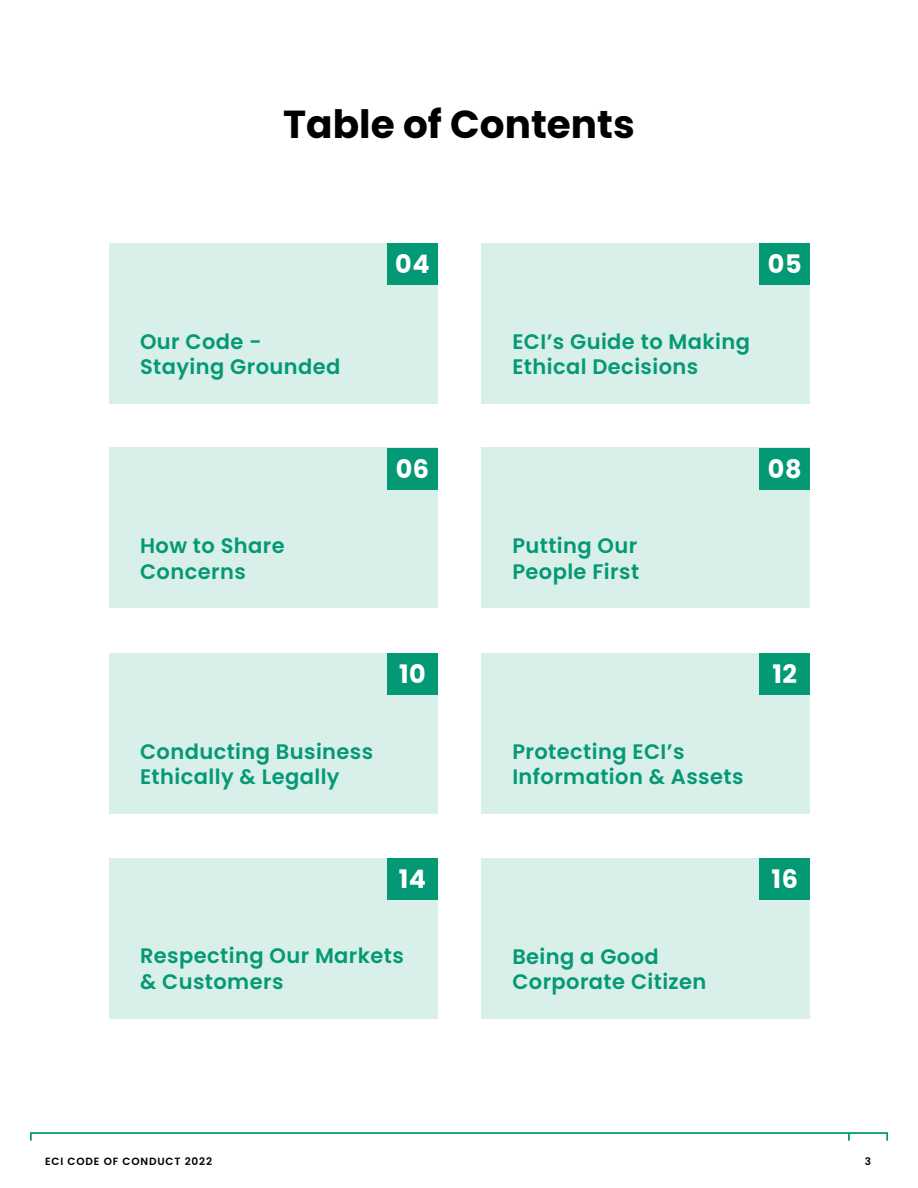
<style>
.page{position:relative;width:918px;height:1188px;background:#fff}
.page>*{position:absolute;margin:0;border:0;box-sizing:border-box;transform-origin:0 0}
.t1{font:700 39px "Poppins";color:#000}
.t2{font:700 25.5px "Poppins";letter-spacing:.02em;color:#fff}
.t3{font:600 21px/25.5px "Poppins";letter-spacing:.02em;color:#039974}
.t4{font:600 10.5px "Poppins";letter-spacing:.08em;color:#000}
</style>
<div class="page">
<svg style="left:30px;top:1132px;width:858px;height:9px"></svg>
<div style="left:109px;top:243px;width:329px;height:160px;background:#d9efea"></div>
<div style="left:109px;top:448px;width:329px;height:160px;background:#d9efea"></div>
<div style="left:109px;top:653px;width:329px;height:160px;background:#d9efea"></div>
<div style="left:109px;top:858px;width:329px;height:160px;background:#d9efea"></div>
<div style="left:481px;top:243px;width:329px;height:160px;background:#d9efea"></div>
<div style="left:481px;top:448px;width:329px;height:160px;background:#d9efea"></div>
<div style="left:481px;top:653px;width:329px;height:160px;background:#d9efea"></div>
<div style="left:481px;top:858px;width:329px;height:160px;background:#d9efea"></div>
<div style="left:387px;top:243px;width:51px;height:42px;background:#039974"></div>
<div style="left:387px;top:448px;width:51px;height:42px;background:#039974"></div>
<div style="left:387px;top:653px;width:51px;height:42px;background:#039974"></div>
<div style="left:387px;top:858px;width:51px;height:42px;background:#039974"></div>
<div style="left:760px;top:858px;width:50px;height:42px;background:#039974"></div>
<div style="left:760px;top:653px;width:50px;height:42px;background:#039974"></div>
<div style="left:760px;top:448px;width:50px;height:42px;background:#039974"></div>
<div style="left:760px;top:243px;width:50px;height:42px;background:#039974"></div>
<h1 class="t1" style="left:283px;top:107px;width:353px">Table of Contents</h1>
<p class="t2" style="left:395px;top:252px;width:36px">04</p>
<p class="t2" style="left:768px;top:252px;width:35px">05</p>
<p class="t3" style="left:140px;top:331px;width:202px">Our Code -<br>Staying Grounded</p>
<p class="t3" style="left:512px;top:331px;width:239px">ECI’s Guide to Making<br>Ethical Decisions</p>
<p class="t3" style="left:140px;top:535px;width:146px">How to Share<br>Concerns</p>
<p class="t2" style="left:396px;top:457px;width:35px">06</p>
<p class="t3" style="left:512px;top:535px;width:128px">Putting Our<br>People First</p>
<p class="t2" style="left:768px;top:457px;width:35px">08</p>
<p class="t3" style="left:140px;top:741px;width:235px">Conducting Business<br>Ethically &amp; Legally</p>
<p class="t2" style="left:399px;top:662px;width:28px">10</p>
<p class="t3" style="left:512px;top:741px;width:233px">Protecting ECI’s<br>Information &amp; Assets</p>
<p class="t2" style="left:772px;top:662px;width:26px">12</p>
<p class="t2" style="left:399px;top:867px;width:29px">14</p>
<p class="t2" style="left:772px;top:867px;width:28px">16</p>
<p class="t3" style="left:140px;top:945px;width:265px">Respecting Our Markets &amp; Customers</p>
<p class="t3" style="left:512px;top:945px;width:196px">Being a Good<br>Corporate Citizen</p>
<p class="t4" style="left:45px;top:1157px;width:168px">ECI CODE OF CONDUCT 2022</p>
<p class="t4" style="left:865px;top:1157px;width:8px">3</p>
</div>
